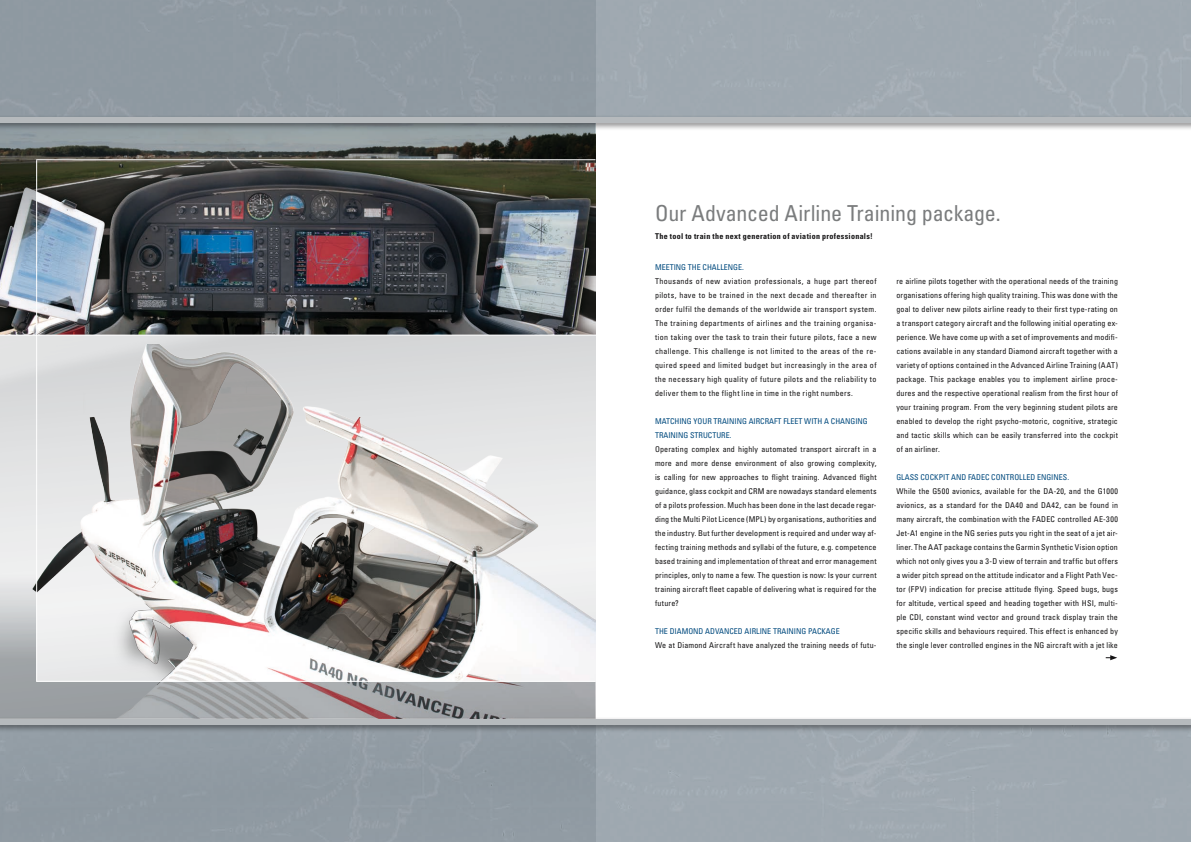
<style>
.page{position:relative;width:1191px;height:842px;background:#fff}
.page>*{position:absolute;margin:0;border:0;box-sizing:border-box;transform-origin:0 0}
.t1{font:condensed 22px "Univers LT Std";letter-spacing:-.005em;color:#7a7c7d}
.t2{font:condensed 8px/14px "Univers LT Std";letter-spacing:.02em;color:#141314;text-align:justify}
.t3{font:condensed 8px/14px "Univers LT Std";color:#004a7e}
.t4{font:700 condensed 8px "Univers LT Std";letter-spacing:.035em;color:#141314}
</style>
<div class="page">
<img style="left:29px;top:400px;width:566px;height:42px">
<img style="left:0;top:131px;width:595px;height:269px">
<svg style="left:0;top:442px;width:595px;height:275px"></svg>
<hr style="left:36px;top:159px;width:559px;height:1px;background:#fff">
<hr style="left:36px;top:160px;width:1px;height:522px;background:#fff">
<hr style="left:37px;top:681px;width:558px;height:1px;background:#fff">
<div style="left:0;top:115px;width:1191px;height:16px;background:#141314;opacity:.5"></div>
<div style="left:0;top:117px;width:1191px;height:6px;background:#b6babd"></div>
<div style="left:0;top:717px;width:1191px;height:16px;background:#141314;opacity:.5"></div>
<div style="left:0;top:719px;width:1191px;height:6px;background:#b6babd"></div>
<svg style="left:1105px;top:655px;width:12px;height:5px"></svg>
<h1 class="t1" style="left:655px;top:200px;width:347px">Our Advanced Airline Training package.</h1>
<p class="t4" style="left:655px;top:232px;width:219px">The tool to train the next generation of aviation professionals!</p>
<p class="t2" style="left:896px;top:274px;width:223px">re airline pilots together with the operational needs of the training organisations offering high quality training. This was done with the goal to deliver new pilots airline ready to their first type-rating on a transport category aircraft and the following initial operating ex&shy;perience. We have come up with a set of improvements and modifi&shy;cations available in any standard Diamond aircraft together with a variety of options contained in the Advanced Airline Training (AAT) package. This package enables you to implement airline proce&shy;dures and the respective operational realism from the first hour of your training program. From the very beginning student pilots are enabled to develop the right psycho-motoric, cognitive, strategic and tactic skills which can be easily transferred into the cockpit of an airliner.</p>
<p class="t3" style="left:896px;top:470px;width:174px">GLASS COCKPIT AND FADEC CONTROLLED ENGINES.</p>
<p class="t2" style="left:896px;top:484px;width:223px">While the G500 avionics, available for the DA-20, and the G1000 avionics, as a standard for the DA40 and DA42, can be found in many aircraft, the combination with the FADEC controlled AE-300<br>Jet-A1 engine in the NG series puts you right in the seat of a jet air&shy;liner. The AAT package contains the Garmin Synthetic Vision option which not only gives you a 3-D view of terrain and traffic but offers a wider pitch spread on the attitude indicator and a Flight Path Vec&shy;tor (FPV) indication for precise attitude flying. Speed bugs, bugs for altitude, vertical speed and heading together with HSI, multi&shy;ple CDI, constant wind vector and ground track display train the specific skills and behaviours required. This effect is enhanced by the single lever controlled engines in the NG aircraft with a jet like</p>
<p class="t3" style="left:655px;top:260px;width:90px">MEETING THE CHALLENGE.</p>
<p class="t2" style="left:655px;top:274px;width:223px">Thousands of new aviation professionals, a huge part thereof pilots, have to be trained in the next decade and thereafter in order fulfil the demands of the worldwide air transport system.<br>The training departments of airlines and the training organisa&shy;tion taking over the task to train their future pilots, face a new challenge. This challenge is not limited to the areas of the re&shy;quired speed and limited budget but increasingly in the area of the necessary high quality of future pilots and the reliability to deliver them to the flight line in time in the right numbers.</p>
<p class="t3" style="left:655px;top:414px;width:214px">MATCHING YOUR TRAINING AIRCRAFT FLEET WITH A CHANGING<br>TRAINING STRUCTURE.</p>
<p class="t2" style="left:655px;top:442px;width:223px">Operating complex and highly automated transport aircraft in a more and more dense environment of also growing complexity, is calling for new approaches to flight training. Advanced flight guidance, glass cockpit and CRM are nowadays standard elements of a pilots profession. Much has been done in the last decade regar&shy;ding the Multi Pilot Licence (MPL) by organisations, authorities and the industry. But further development is required and under way af&shy;fecting training methods and syllabi of the future, e.g. competence based training and implementation of threat and error management principles, only to name a few. The question is now: Is your current training aircraft fleet capable of delivering what is required for the future?</p>
<p class="t3" style="left:655px;top:624px;width:186px">THE DIAMOND ADVANCED AIRLINE TRAINING PACKAGE</p>
<p class="t2" style="left:655px;top:638px;width:223px">We at Diamond Aircraft have analyzed the training needs of futu-</p>
</div>
